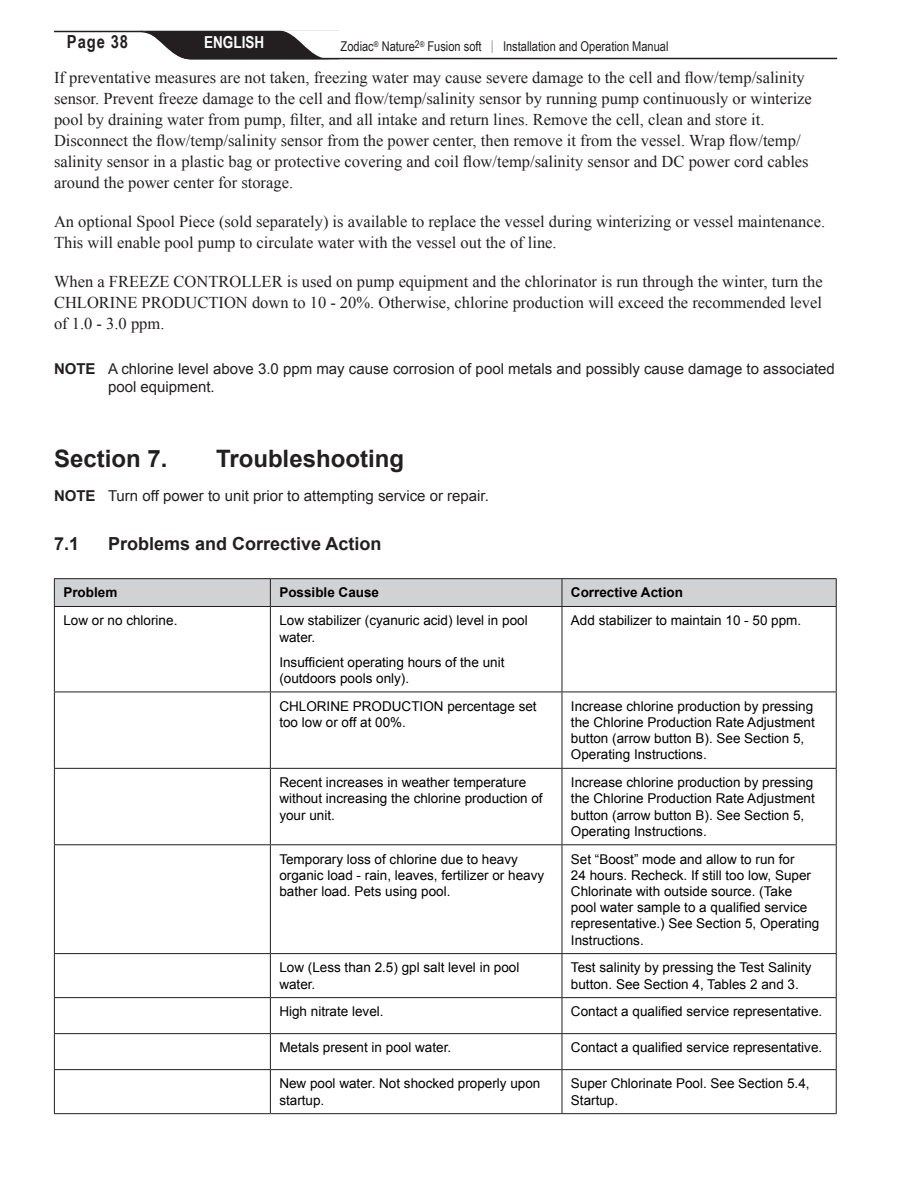
<style>
.page{position:relative;width:918px;height:1188px;background:#fff}
.page>*{position:absolute;margin:0;border:0;box-sizing:border-box;transform-origin:0 0}
.t1{font:700 24px "Arial";color:#231f20}
.t2{font:700 18px "Arial";color:#231f20}
.t3{font:700 18px "Arial Narrow";letter-spacing:.05em;color:#231f20}
.t4{font:16.5px/21px "Times New Roman";color:#231f20}
.t5{font:700 16.5px "Arial Narrow";color:#fff}
.t6{font:15px/18px "Arial";color:#231f20}
.t7{font:13.5px/16.2px "Arial";color:#000}
.t8{font:13.5px "Arial Narrow";color:#231f20}
.t9{font:700 13.5px "Arial";color:#000}
.s1{color:#939598}
.s2{font-weight:700}
</style>
<div class="page">
<hr style="left:54px;top:578px;width:216px;height:1px;background:#231f20">
<hr style="left:270px;top:578px;width:292px;height:1px;background:#231f20">
<hr style="left:562px;top:578px;width:275px;height:1px;background:#231f20">
<div style="left:54px;top:579px;width:783px;height:27px;background:#d1d2d4"></div>
<hr style="left:54px;top:606px;width:216px;height:1px;background:#231f20">
<hr style="left:270px;top:606px;width:292px;height:1px;background:#231f20">
<hr style="left:562px;top:606px;width:275px;height:1px;background:#231f20">
<hr style="left:54px;top:607px;width:1px;height:85px;background:#231f20">
<hr style="left:270px;top:607px;width:1px;height:85px;background:#231f20">
<hr style="left:562px;top:607px;width:1px;height:85px;background:#231f20">
<hr style="left:836px;top:607px;width:1px;height:85px;background:#231f20">
<hr style="left:54px;top:692px;width:216px;height:1px;background:#231f20">
<hr style="left:54px;top:692px;width:1px;height:76px;background:#231f20">
<hr style="left:270px;top:692px;width:292px;height:1px;background:#231f20">
<hr style="left:270px;top:692px;width:1px;height:76px;background:#231f20">
<hr style="left:562px;top:692px;width:275px;height:1px;background:#231f20">
<hr style="left:562px;top:692px;width:1px;height:76px;background:#231f20">
<hr style="left:836px;top:692px;width:1px;height:76px;background:#231f20">
<hr style="left:54px;top:768px;width:216px;height:1px;background:#231f20">
<hr style="left:54px;top:769px;width:1px;height:75px;background:#231f20">
<hr style="left:270px;top:768px;width:292px;height:1px;background:#231f20">
<hr style="left:270px;top:769px;width:1px;height:75px;background:#231f20">
<hr style="left:562px;top:768px;width:275px;height:1px;background:#231f20">
<hr style="left:562px;top:769px;width:1px;height:75px;background:#231f20">
<hr style="left:836px;top:769px;width:1px;height:75px;background:#231f20">
<hr style="left:54px;top:844px;width:216px;height:1px;background:#231f20">
<hr style="left:54px;top:845px;width:1px;height:108px;background:#231f20">
<hr style="left:270px;top:844px;width:292px;height:1px;background:#231f20">
<hr style="left:270px;top:845px;width:1px;height:108px;background:#231f20">
<hr style="left:562px;top:844px;width:275px;height:1px;background:#231f20">
<hr style="left:562px;top:845px;width:1px;height:108px;background:#231f20">
<hr style="left:836px;top:845px;width:1px;height:108px;background:#231f20">
<hr style="left:54px;top:953px;width:216px;height:1px;background:#231f20">
<hr style="left:54px;top:954px;width:1px;height:43px;background:#231f20">
<hr style="left:270px;top:953px;width:292px;height:1px;background:#231f20">
<hr style="left:270px;top:954px;width:1px;height:43px;background:#231f20">
<hr style="left:562px;top:953px;width:275px;height:1px;background:#231f20">
<hr style="left:562px;top:954px;width:1px;height:43px;background:#231f20">
<hr style="left:836px;top:954px;width:1px;height:43px;background:#231f20">
<hr style="left:54px;top:997px;width:216px;height:1px;background:#231f20">
<hr style="left:54px;top:998px;width:1px;height:35px;background:#231f20">
<hr style="left:270px;top:997px;width:292px;height:1px;background:#231f20">
<hr style="left:270px;top:998px;width:1px;height:35px;background:#231f20">
<hr style="left:562px;top:997px;width:275px;height:1px;background:#231f20">
<hr style="left:562px;top:998px;width:1px;height:35px;background:#231f20">
<hr style="left:836px;top:998px;width:1px;height:35px;background:#231f20">
<hr style="left:54px;top:1033px;width:216px;height:1px;background:#231f20">
<hr style="left:54px;top:1034px;width:1px;height:35px;background:#231f20">
<hr style="left:270px;top:1033px;width:292px;height:1px;background:#231f20">
<hr style="left:270px;top:1034px;width:1px;height:35px;background:#231f20">
<hr style="left:562px;top:1033px;width:275px;height:1px;background:#231f20">
<hr style="left:562px;top:1034px;width:1px;height:35px;background:#231f20">
<hr style="left:836px;top:1034px;width:1px;height:35px;background:#231f20">
<hr style="left:54px;top:1069px;width:216px;height:1px;background:#231f20">
<hr style="left:54px;top:1070px;width:1px;height:43px;background:#231f20">
<hr style="left:270px;top:1069px;width:292px;height:1px;background:#231f20">
<hr style="left:270px;top:1070px;width:1px;height:43px;background:#231f20">
<hr style="left:562px;top:1069px;width:275px;height:1px;background:#231f20">
<hr style="left:562px;top:1070px;width:1px;height:43px;background:#231f20">
<hr style="left:836px;top:1070px;width:1px;height:43px;background:#231f20">
<hr style="left:54px;top:1113px;width:216px;height:1px;background:#231f20">
<hr style="left:270px;top:1113px;width:292px;height:1px;background:#231f20">
<hr style="left:562px;top:1113px;width:275px;height:1px;background:#231f20">
<svg style="left:54px;top:30px;width:784px;height:30px"></svg>
<h2 class="t3" style="left:67px;top:28px;width:63px">Page 38</h2>
<p class="t5" style="left:204px;top:30px;width:62px">ENGLISH</p>
<p class="t8" style="left:341px;top:37px;width:329px">Zodiac<sup>®</sup> Nature<sup>2</sup><sup>®</sup> Fusion soft <span class="s1">|</span> Installation and Operation Manual</p>
<p class="t4" style="left:54px;top:67px;width:759px">If preventative measures are not taken, freezing water may cause severe damage to the cell and flow/temp/salinity sensor. Prevent freeze damage to the cell and flow/temp/salinity sensor by running pump continuously or winterize pool by draining water from pump, filter, and all intake and return lines. Remove the cell, clean and store it.<br>Disconnect the flow/temp/salinity sensor from the power center, then remove it from the vessel. Wrap flow/temp/ salinity sensor in a plastic bag or protective covering and coil flow/temp/salinity sensor and DC power cord cables around the power center for storage.</p>
<p class="t4" style="left:54px;top:211px;width:773px">An optional Spool Piece (sold separately) is available to replace the vessel during winterizing or vessel maintenance.<br>This will enable pool pump to circulate water with the vessel out the of line.</p>
<p class="t4" style="left:54px;top:271px;width:770px;text-align:justify">When a FREEZE CONTROLLER is used on pump equipment and the chlorinator is run through the winter, turn the CHLORINE PRODUCTION down to 10 - 20%. Otherwise, chlorine production will exceed the recommended level of 1.0 - 3.0 ppm.</p>
<p class="t6" style="left:108px;top:360px;width:729px;text-indent:-54px"><span class="s2">NOTE</span> A chlorine level above 3.0 ppm may cause corrosion of pool metals and possibly cause damage to associated pool equipment.</p>
<h1 class="t1" style="left:54px;top:443px;width:115px">Section 7.</h1>
<h1 class="t1" style="left:216px;top:443px;width:190px">Troubleshooting</h1>
<p class="t6" style="left:54px;top:487px;width:437px"><span class="s2">NOTE</span> Turn off power to unit prior to attempting service or repair.</p>
<h2 class="t2" style="left:54px;top:531px;width:27px">7.1</h2>
<h2 class="t2" style="left:108px;top:531px;width:275px">Problems and Corrective Action</h2>
<p class="t9" style="left:63px;top:584px;width:56px">Problem</p>
<p class="t9" style="left:279px;top:584px;width:101px">Possible Cause</p>
<p class="t9" style="left:571px;top:584px;width:114px">Corrective Action</p>
<p class="t7" style="left:63px;top:613px;width:116px">Low or no chlorine.</p>
<p class="t7" style="left:279px;top:613px;width:250px">Low stabilizer (cyanuric acid) level in pool water.</p>
<p class="t7" style="left:279px;top:654px;width:227px">Insufficient operating hours of the unit (outdoors pools only).</p>
<p class="t7" style="left:571px;top:613px;width:232px">Add stabilizer to maintain 10 - 50 ppm.</p>
<p class="t7" style="left:279px;top:698px;width:259px">CHLORINE PRODUCTION percentage set too low or off at 00%.</p>
<p class="t7" style="left:571px;top:698px;width:245px">Increase chlorine production by pressing the Chlorine Production Rate Adjustment button (arrow button B). See Section 5, Operating Instructions.</p>
<p class="t7" style="left:279px;top:774px;width:265px">Recent increases in weather temperature without increasing the chlorine production of your unit.</p>
<p class="t7" style="left:571px;top:774px;width:245px">Increase chlorine production by pressing the Chlorine Production Rate Adjustment button (arrow button B). See Section 5, Operating Instructions.</p>
<p class="t7" style="left:279px;top:851px;width:266px">Temporary loss of chlorine due to heavy organic load - rain, leaves, fertilizer or heavy bather load. Pets using pool.</p>
<p class="t7" style="left:571px;top:851px;width:250px">Set “Boost” mode and allow to run for<br>24 hours. Recheck. If still too low, Super Chlorinate with outside source. (Take pool water sample to a qualified service representative.) See Section 5, Operating Instructions.</p>
<p class="t7" style="left:279px;top:960px;width:242px">Low (Less than 2.5) gpl salt level in pool water.</p>
<p class="t7" style="left:571px;top:960px;width:242px">Test salinity by pressing the Test Salinity button. See Section 4, Tables 2 and 3.</p>
<p class="t7" style="left:279px;top:1004px;width:106px">High nitrate level.</p>
<p class="t7" style="left:571px;top:1004px;width:253px">Contact a qualified service representative.</p>
<p class="t7" style="left:279px;top:1040px;width:173px">Metals present in pool water.</p>
<p class="t7" style="left:571px;top:1040px;width:253px">Contact a qualified service representative.</p>
<p class="t7" style="left:279px;top:1076px;width:263px">New pool water. Not shocked properly upon startup.</p>
<p class="t7" style="left:571px;top:1076px;width:240px">Super Chlorinate Pool. See Section 5.4,<br>Startup.</p>
</div>
